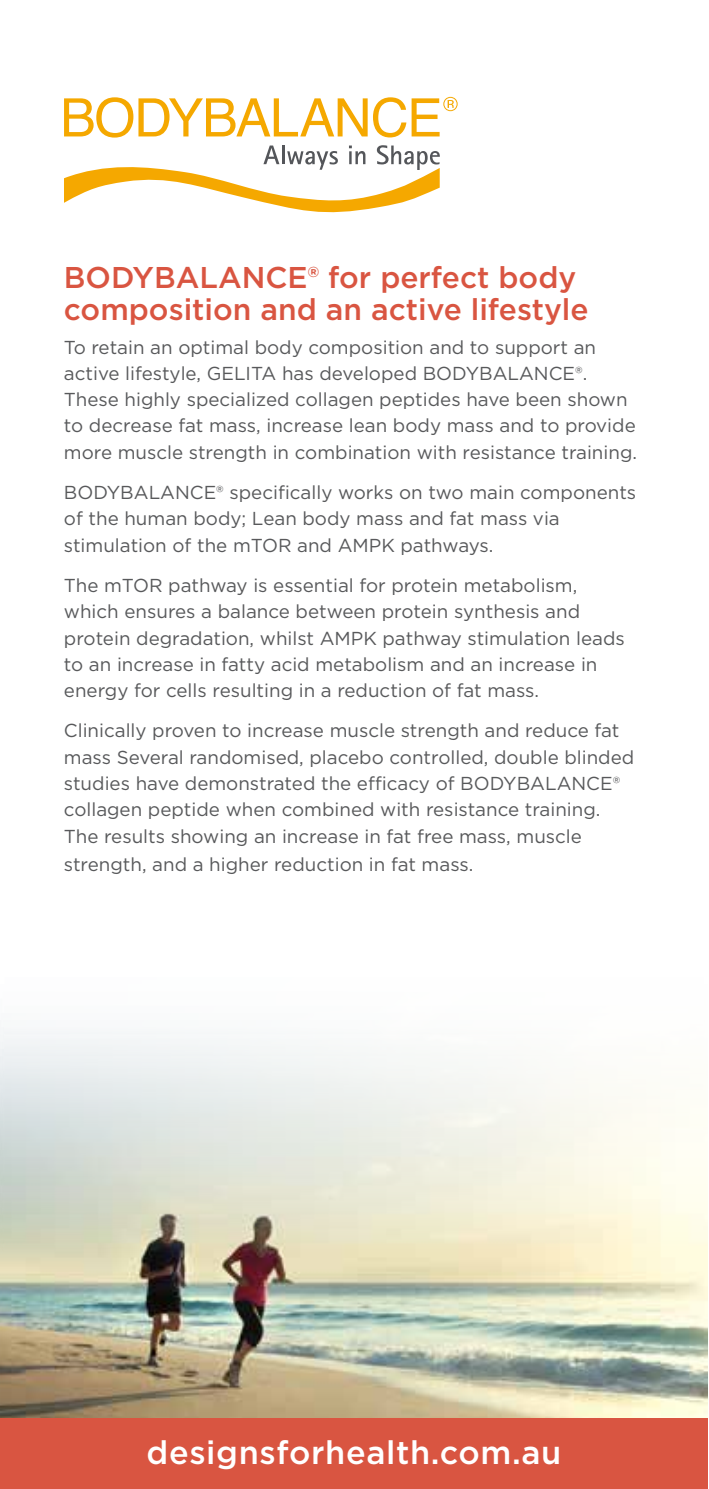
<style>
.page{position:relative;width:709px;height:1489px;background:#fff}
.page>*{position:absolute;margin:0;border:0;box-sizing:border-box;transform-origin:0 0}
.t1{font:500 32.5px "Gotham";letter-spacing:.02em;color:#fff}
.t2{font:500 30px/32.5px "Gotham";color:#d95541}
.t3{font:18.75px/26.2px "Gotham";color:#58595b}
</style>
<div class="page">
<img style="left:0;top:1028px;width:708px;height:389px">
<svg style="left:64px;top:145px;width:376px;height:68px"></svg>
<svg style="left:64px;top:97px;width:303px;height:41px"></svg>
<svg style="left:373px;top:97px;width:84px;height:40px"></svg>
<div style="left:0;top:1417px;width:708px;height:71px;background:#d95541"></div>
<h2 class="t2" style="left:64px;top:260px;width:526px">BODYBALANCE® for perfect body composition and an active lifestyle</h2>
<p class="t3" style="left:64px;top:333px;width:574px">To retain an optimal body composition and to support an active lifestyle, GELITA has developed BODYBALANCE®.<br>These highly specialized collagen peptides have been shown to decrease fat mass, increase lean body mass and to provide more muscle strength in combination with resistance training.</p>
<p class="t3" style="left:64px;top:479px;width:574px">BODYBALANCE® specifically works on two main components of the human body; Lean body mass and fat mass via stimulation of the mTOR and AMPK pathways.</p>
<p class="t3" style="left:64px;top:572px;width:562px">The mTOR pathway is essential for protein metabolism, which ensures a balance between protein synthesis and protein degradation, whilst AMPK pathway stimulation leads to an increase in fatty acid metabolism and an increase in energy for cells resulting in a reduction of fat mass.</p>
<p class="t3" style="left:64px;top:717px;width:572px">Clinically proven to increase muscle strength and reduce fat mass Several randomised, placebo controlled, double blinded studies have demonstrated the efficacy of BODYBALANCE® collagen peptide when combined with resistance training.<br>The results showing an increase in fat free mass, muscle</p>
<p class="t3" style="left:64px;top:851px;width:411px">strength, and a higher reduction in fat mass.</p>
<h1 class="t1" style="left:146px;top:1431px;width:416px">designsforhealth.com.au</h1>
</div>
